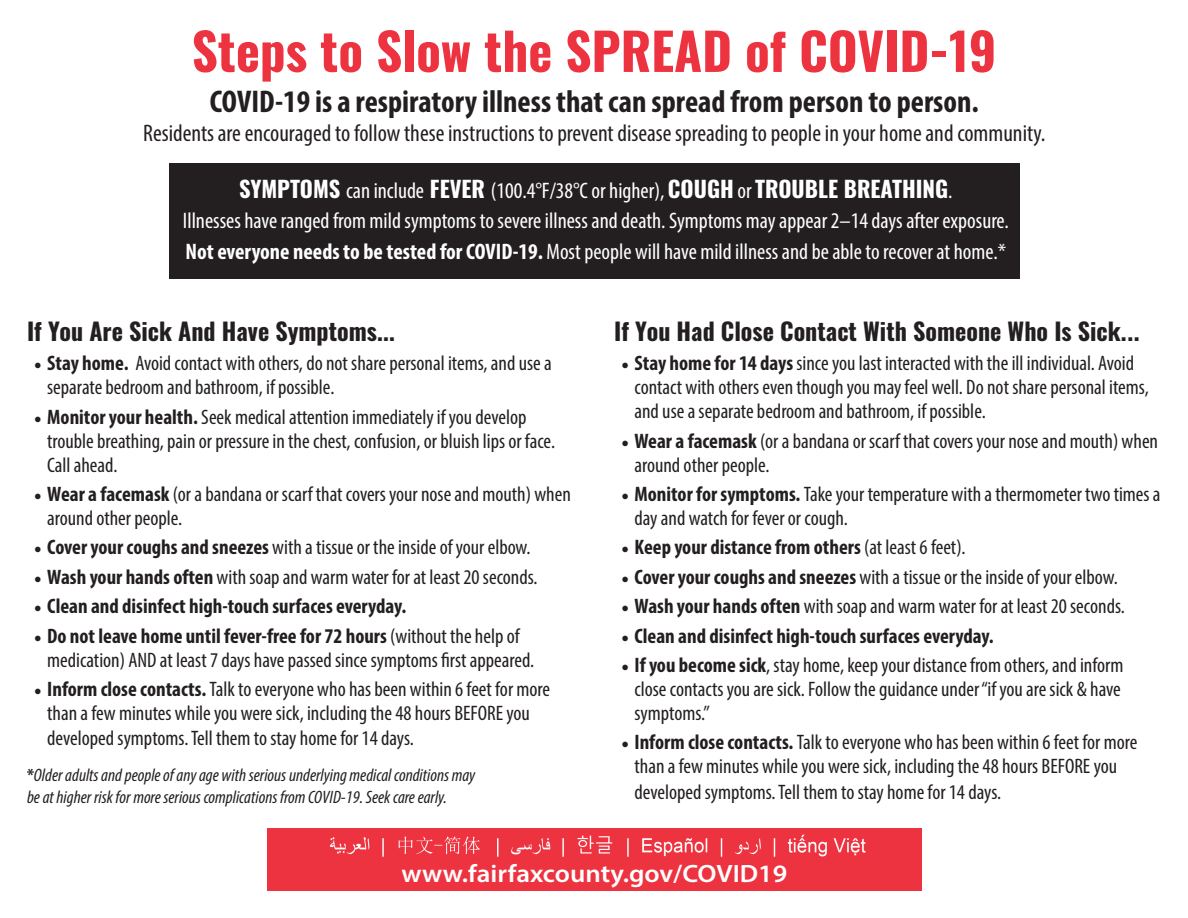
<style>
.page{position:relative;width:1188px;height:918px;background:#fff}
.page>*{position:absolute;margin:0;border:0;box-sizing:border-box;transform-origin:0 0}
.t1{font:700 51px "Oswald";color:#ee3340}
.t2{font:700 condensed 31.5px "Myriad Pro";color:#231f20}
.t3{font:600 25.05px "Myriad Pro";color:#fff;scale:1.08 1}
.t4{font:condensed 24px "Myriad Pro";color:#231f20}
.t5{font:700 24px "Oswald";color:#231f20}
.t6{font:condensed 22.5px/30.8px "Myriad Pro";color:#fff;text-align:center}
.t7{font:condensed 21px/24px "Myriad Pro";color:#231f20}
.t8{font:700 condensed 21px "Myriad Pro";color:#231f20}
.t9{font:italic condensed 18px/21.6px "Myriad Pro";color:#231f20}
.s1{font-family:"Oswald";font-weight:700;font-stretch:normal}
.s2{font-weight:700}
.s3{font-family:"Minion Pro";font-stretch:normal}
.s4{font-family:"Minion Pro";font-weight:400;font-stretch:normal}
.s5{font-weight:700;font-style:normal}
.s6{font-weight:400}
</style>
<div class="page">
<div style="left:169px;top:163px;width:850px;height:116px;background:#231f20"></div>
<div style="left:267px;top:829px;width:654px;height:62px;background:#ee3340"></div>
<img style="left:329px;top:834px;width:537px;height:23px">
<p class="t1" style="left:192px;top:25px;width:806px">Steps to Slow the SPREAD of COVID-19</p>
<h1 class="t2" style="left:210px;top:82px;width:770px">COVID-19 is a respiratory illness that can spread from person to person.</h1>
<p class="t4" style="left:143px;top:119px;width:904px">Residents are encouraged to follow these instructions to prevent disease spreading to people in your home and community.</p>
<p class="t6" style="left:183px;top:175px;width:827px"><span class="s1">SYMPTOMS</span> can include <span class="s1">FEVER</span> (100.4°F/38°C or higher), <span class="s1">COUGH</span> or <span class="s1">TROUBLE BREATHING</span>.<br>Illnesses have ranged from mild symptoms to severe illness and death. Symptoms may appear 2–14 days after exposure.<br><span class="s2">Not everyone needs to be tested for COVID-19.</span> Most people will have mild illness and be able to recover at home.*</p>
<h2 class="t5" style="left:27px;top:318px;width:370px">If You Are Sick And Have Symptoms...</h2>
<p class="t7" style="left:47px;top:351px;width:506px;text-indent:-14px"><span class="s3">•</span> <span class="s2">Stay home.</span> Avoid contact with others, do not share personal items, and use a separate bedroom and bathroom, if possible.</p>
<p class="t7" style="left:47px;top:404px;width:509px;text-indent:-14px"><span class="s3">•</span> <span class="s2">Monitor your health.</span> Seek medical attention immediately if you develop trouble breathing, pain or pressure in the chest, confusion, or bluish lips or face.<br>Call ahead.</p>
<p class="t7" style="left:47px;top:482px;width:525px;text-indent:-14px"><span class="s3">•</span> <span class="s2">Wear a facemask</span> (or a bandana or scarf that covers your nose and mouth) when around other people.</p>
<p class="t7" style="left:34px;top:535px;width:498px"><span class="s3">•</span> <span class="s2">Cover your coughs and sneezes</span> with a tissue or the inside of your elbow.</p>
<p class="t7" style="left:34px;top:565px;width:505px"><span class="s3">•</span> <span class="s2">Wash your hands often</span> with soap and warm water for at least 20 seconds.</p>
<p class="t8" style="left:34px;top:593px;width:374px"><span class="s4">•</span> Clean and disinfect high-touch surfaces everyday.</p>
<p class="t7" style="left:47px;top:623px;width:488px;text-indent:-14px"><span class="s3">•</span> <span class="s2">Do not leave home until fever-free for 72 hours</span> (without the help of medication) AND at least 7 days have passed since symptoms frst appeared.</p>
<p class="t7" style="left:47px;top:676px;width:504px;line-height:24.8px;text-indent:-14px"><span class="s3">•</span> <span class="s2">Inform close contacts.</span> Talk to everyone who has been within 6 feet for more than a few minutes while you were sick, including the 48 hours BEFORE you developed symptoms. Tell them to stay home for 14 days.</p>
<p class="t9" style="left:27px;top:764px;width:450px"><span class="s5">*</span>Older adults and people of any age with serious underlying medical conditions may be at higher risk for more serious complications from COVID-19. Seek care early.</p>
<h2 class="t5" style="left:614px;top:318px;width:527px">If You Had Close Contact With Someone Who Is Sick...</h2>
<p class="t7" style="left:635px;top:351px;width:516px;text-indent:-14px"><span class="s3">•</span> <span class="s2">Stay home for 14 days</span> since you last interacted with the ill individual. Avoid contact with others even though you may feel well. Do not share personal items, and use a separate bedroom and bathroom, if possible.</p>
<p class="t7" style="left:635px;top:428px;width:525px;text-indent:-14px"><span class="s3">•</span> <span class="s2">Wear a facemask</span> (or a bandana or scarf that covers your nose and mouth) when around other people.</p>
<p class="t7" style="left:635px;top:482px;width:528px;text-indent:-14px"><span class="s3">•</span> <span class="s2">Monitor for symptoms.</span> Take your temperature with a thermometer two times a day and watch for fever or cough.</p>
<p class="t8" style="left:621px;top:534px;width:346px"><span class="s4">•</span> Keep your distance from others <span class="s6">(at least 6 feet).</span></p>
<p class="t7" style="left:621px;top:565px;width:498px"><span class="s3">•</span> <span class="s2">Cover your coughs and sneezes</span> with a tissue or the inside of your elbow.</p>
<p class="t7" style="left:621px;top:594px;width:505px"><span class="s3">•</span> <span class="s2">Wash your hands often</span> with soap and warm water for at least 20 seconds.</p>
<p class="t8" style="left:621px;top:622px;width:374px"><span class="s4">•</span> Clean and disinfect high-touch surfaces everyday.</p>
<p class="t7" style="left:635px;top:653px;width:490px;text-indent:-14px"><span class="s3">•</span> <span class="s2">If you become sick</span>, stay home, keep your distance from others, and inform close contacts you are sick. Follow the guidance under “if you are sick &amp; have symptoms.”</p>
<p class="t7" style="left:635px;top:730px;width:504px;line-height:24.8px;text-indent:-14px"><span class="s3">•</span> <span class="s2">Inform close contacts.</span> Talk to everyone who has been within 6 feet for more than a few minutes while you were sick, including the 48 hours BEFORE you developed symptoms. Tell them to stay home for 14 days.</p>
<p class="t3" style="left:402px;top:857px;width:359px">www.fairfaxcounty.gov/COVID19</p>
</div>
